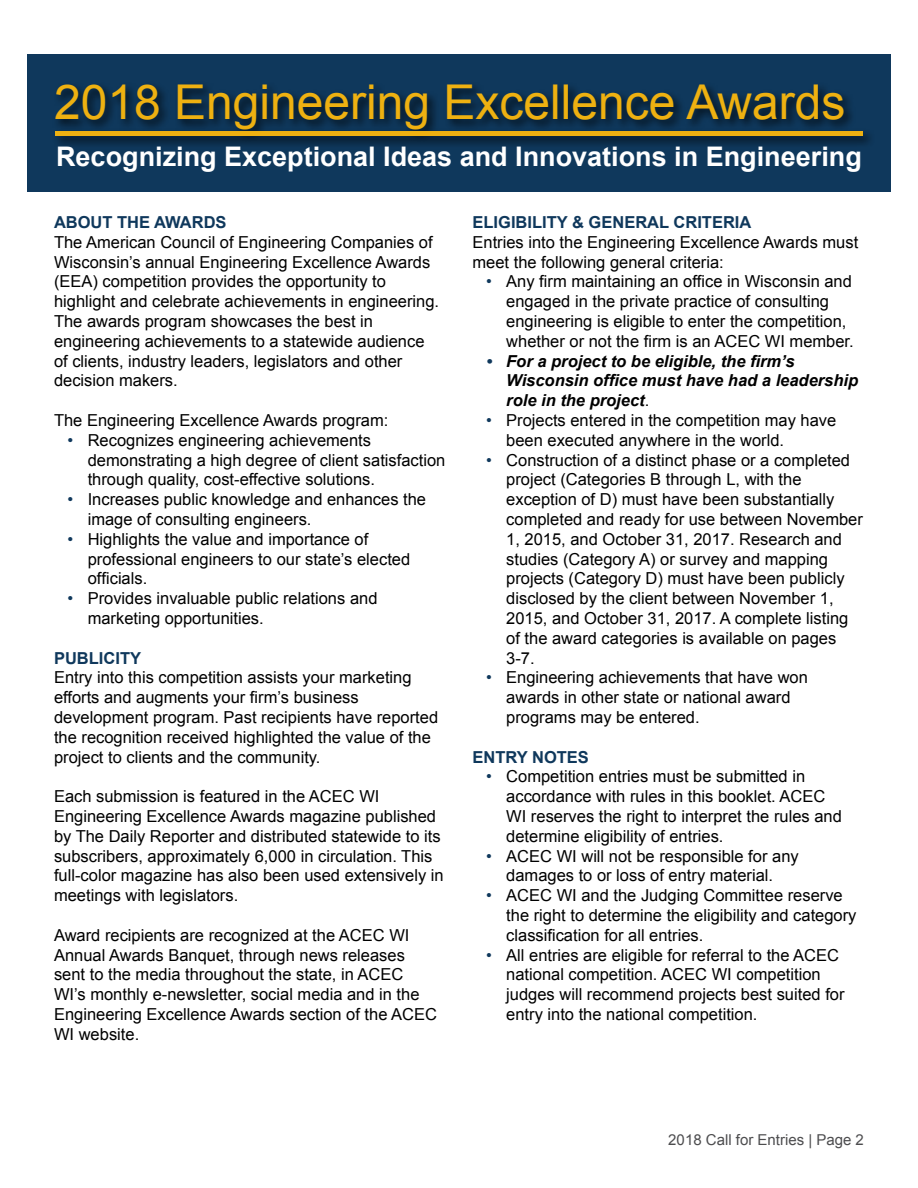
<style>
.page{position:relative;width:918px;height:1188px;background:#fff}
.page>*{position:absolute;margin:0;border:0;box-sizing:border-box;transform-origin:0 0}
.t1{font:48px "Arial";color:#eeb111}
.t2{font:700 27px "Arial";color:#fff}
.t3{font:16.5px/19.8px "Arial";color:#000}
.t4{font:italic 700 16.5px/19.8px "Arial";color:#000}
.t5{font:700 16.5px "Arial";color:#0f385c}
.t6{font:15px "Arial";color:#4d4d4f}
.s1{color:#0f385c}
.s2{font-weight:400;font-style:normal}
</style>
<div class="page">
<div style="left:27px;top:54px;width:864px;height:137px;background:#0f385c"></div>
<div style="left:53px;top:81px;width:804px;height:61px;background:#000;opacity:.75"></div>
<div style="left:52px;top:128px;width:824px;height:21px;background:#000;opacity:.75"></div>
<hr style="left:55px;top:132px;width:808px;height:4px;background:#eeb111">
<h1 class="t1" style="left:54px;top:70px;width:793px">2018 Engineering Excellence Awards</h1>
<h2 class="t2" style="left:56px;top:138px;width:807px">Recognizing Exceptional Ideas and Innovations in Engineering</h2>
<p class="t5" style="left:54px;top:211px;width:174px">ABOUT THE AWARDS</p>
<p class="t3" style="left:54px;top:232px;width:387px">The American Council of Engineering Companies of Wisconsin’s annual Engineering Excellence Awards (EEA) competition provides the opportunity to highlight and celebrate achievements in engineering.<br>The awards program showcases the best in engineering achievements to a statewide audience of clients, industry leaders, legislators and other decision makers.</p>
<p class="t3" style="left:54px;top:410px;width:336px">The Engineering Excellence Awards program:</p>
<p class="t3" style="left:88px;top:430px;width:359px;text-indent:-20px"><span class="s1">•</span> Recognizes engineering achievements demonstrating a high degree of client satisfaction through quality, cost-effective solutions.</p>
<p class="t3" style="left:88px;top:490px;width:340px;text-indent:-20px"><span class="s1">•</span> Increases public knowledge and enhances the image of consulting engineers.</p>
<p class="t3" style="left:88px;top:529px;width:324px;text-indent:-20px"><span class="s1">•</span> Highlights the value and importance of professional engineers to our state’s elected officials.</p>
<p class="t3" style="left:88px;top:589px;width:291px;text-indent:-20px"><span class="s1">•</span> Provides invaluable public relations and marketing opportunities.</p>
<p class="t5" style="left:54px;top:647px;width:89px">PUBLICITY</p>
<p class="t3" style="left:54px;top:668px;width:386px">Entry into this competition assists your marketing efforts and augments your firm’s business development program. Past recipients have reported the recognition received highlighted the value of the project to clients and the community.</p>
<p class="t3" style="left:54px;top:787px;width:391px">Each submission is featured in the ACEC WI Engineering Excellence Awards magazine published by The Daily Reporter and distributed statewide to its subscribers, approximately 6,000 in circulation. This full-color magazine has also been used extensively in meetings with legislators.</p>
<p class="t3" style="left:54px;top:925px;width:385px">Award recipients are recognized at the ACEC WI Annual Awards Banquet, through news releases sent to the media throughout the state, in ACEC WI’s monthly e-newsletter, social media and in the Engineering Excellence Awards section of the ACEC WI website.</p>
<p class="t5" style="left:473px;top:211px;width:280px">ELIGIBILITY &amp; GENERAL CRITERIA</p>
<p class="t3" style="left:473px;top:232px;width:387px">Entries into the Engineering Excellence Awards must meet the following general criteria:</p>
<p class="t3" style="left:506px;top:272px;width:349px;text-indent:-20px"><span class="s1">•</span> Any firm maintaining an office in Wisconsin and engaged in the private practice of consulting engineering is eligible to enter the competition, whether or not the firm is an ACEC WI member.</p>
<p class="t4" style="left:506px;top:351px;width:353px;text-indent:-20px"><span class="s1">•</span> For a project to be eligible, the firm’s<br>Wisconsin office must have had a leadership role in the project<span class="s2">.</span></p>
<p class="t3" style="left:506px;top:410px;width:332px;text-indent:-20px"><span class="s1">•</span> Projects entered in the competition may have been executed anywhere in the world.</p>
<p class="t3" style="left:506px;top:450px;width:358px;text-indent:-20px"><span class="s1">•</span> Construction of a distinct phase or a completed project (Categories B through L, with the exception of D) must have been substantially completed and ready for use between November 1, 2015, and October 31, 2017. Research and studies (Category A) or survey and mapping projects (Category D) must have been publicly disclosed by the client between November 1, 2015, and October 31, 2017. A complete listing of the award categories is available on pages 3-7.</p>
<p class="t3" style="left:506px;top:668px;width:303px;text-indent:-20px"><span class="s1">•</span> Engineering achievements that have won awards in other state or national award programs may be entered.</p>
<p class="t5" style="left:473px;top:746px;width:118px">ENTRY NOTES</p>
<p class="t3" style="left:506px;top:767px;width:337px;text-indent:-20px"><span class="s1">•</span> Competition entries must be submitted in accordance with rules in this booklet. ACEC WI reserves the right to interpret the rules and determine eligibility of entries.</p>
<p class="t3" style="left:486px;top:846px;width:314px;text-align:center"><span class="s1">•</span> ACEC WI will not be responsible for any damages to or loss of entry material.</p>
<p class="t3" style="left:506px;top:886px;width:352px;text-indent:-20px"><span class="s1">•</span> ACEC WI and the Judging Committee reserve the right to determine the eligibility and category classification for all entries.</p>
<p class="t3" style="left:506px;top:945px;width:340px;text-indent:-20px"><span class="s1">•</span> All entries are eligible for referral to the ACEC national competition. ACEC WI competition judges will recommend projects best suited for entry into the national competition.</p>
<p class="t6" style="left:668px;top:1130px;width:197px">2018 Call for Entries | Page 2</p>
</div>
